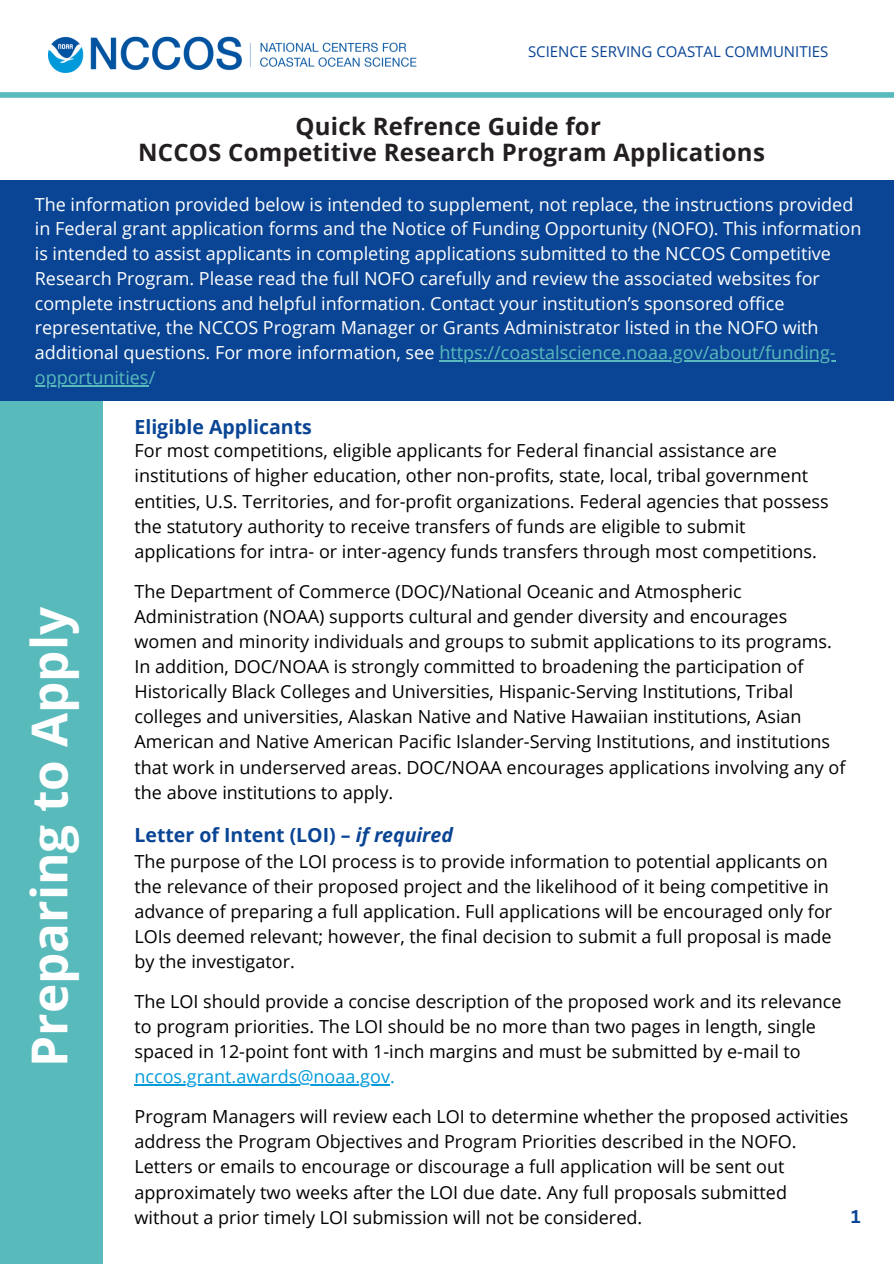
<style>
.page{position:relative;width:894px;height:1264px;background:#fff}
.page>*{position:absolute;margin:0;border:0;box-sizing:border-box;transform-origin:0 0}
.t1{font:700 49.5px "Open Sans";color:#fff}
.t2{font:700 24px/25.8px "Open Sans";letter-spacing:.01em;color:#231f20;text-align:center}
.t3{font:700 19.5px "Open Sans";color:#0a4595}
.t4{font:18px/25px "Open Sans";color:#000}
.t5{font:18px/24.8px "Open Sans";color:#fff}
.t6{font:18px "Open Sans";color:#009ada}
.t7{font:700 18px "Canva Sans";color:#0a4595}
.t8{font:15px "Open Sans";color:#0a4595}
.s1{color:#58babb}
.s2{font-style:italic}
</style>
<div class="page">
<div style="left:0;top:400px;width:102px;height:863px;background:#58babb"></div>
<div style="left:0;top:180px;width:893px;height:220px;background:#0a4595"></div>
<div style="left:0;top:92px;width:893px;height:6px;background:#70c4c4"></div>
<hr style="left:134px;top:1084px;width:256px;height:2px;background:#009ada">
<img style="left:49px;top:36px;width:367px;height:37px">
<hr style="left:439px;top:360px;width:396px;height:1px;background:#58babb">
<hr style="left:35px;top:385px;width:114px;height:1px;background:#58babb">
<img style="left:0;top:93px;width:893px;height:5px">
<h3 class="t8" style="left:528px;top:41px;width:302px">SCIENCE SERVING COASTAL COMMUNITIES</h3>
<h3 class="t2" style="left:138px;top:112px;width:628px">Quick Refrence Guide for<br>NCCOS Competitive Research Program Applications</h3>
<p class="t5" style="left:35px;top:191px;width:827px">The information provided below is intended to supplement, not replace, the instructions provided in Federal grant application forms and the Notice of Funding Opportunity (NOFO). This information is intended to assist applicants in completing applications submitted to the NCCOS Competitive Research Program. Please read the full NOFO carefully and review the associated websites for complete instructions and helpful information. Contact your institution’s sponsored office representative, the NCCOS Program Manager or Grants Administrator listed in the NOFO with additional questions. For more information, see <span class="s1">https://coastalscience.noaa.gov/about/funding&shy;opportunities/</span></p>
<h3 class="t1" style="left:15px;top:1066px;width:461px;rotate:-90deg">Preparing to Apply</h3>
<p class="t3" style="left:134px;top:413px;width:179px">Eligible Applicants</p>
<p class="t4" style="left:134px;top:438px;width:695px">For most competitions, eligible applicants for Federal financial assistance are institutions of higher education, other non-profits, state, local, tribal government entities, U.S. Territories, and for-profit organizations. Federal agencies that possess the statutory authority to receive transfers of funds are eligible to submit applications for intra- or inter-agency funds transfers through most competitions.</p>
<p class="t4" style="left:134px;top:578px;width:712px">The Department of Commerce (DOC)/National Oceanic and Atmospheric Administration (NOAA) supports cultural and gender diversity and encourages women and minority individuals and groups to submit applications to its programs.<br>In addition, DOC/NOAA is strongly committed to broadening the participation of Historically Black Colleges and Universities, Hispanic-Serving Institutions, Tribal colleges and universities, Alaskan Native and Native Hawaiian institutions, Asian American and Native American Pacific Islander-Serving Institutions, and institutions that work in underserved areas. DOC/NOAA encourages applications involving any of the above institutions to apply.</p>
<h2 class="t3" style="left:134px;top:821px;width:320px">Letter of Intent (LOI) – <span class="s2">if required</span></h2>
<h2 class="t4" style="left:134px;top:848px;width:699px">The purpose of the LOI process is to provide information to potential applicants on the relevance of their proposed project and the likelihood of it being competitive in advance of preparing a full application. Full applications will be encouraged only for LOIs deemed relevant; however, the final decision to submit a full proposal is made by the investigator.</h2>
<h3 class="t4" style="left:134px;top:988px;width:708px">The LOI should provide a concise description of the proposed work and its relevance to program priorities. The LOI should be no more than two pages in length, single spaced in 12-point font with 1-inch margins and must be submitted by e-mail to</h3>
<h1 class="t6" style="left:134px;top:1064px;width:262px">nccos.grant.awards@noaa.gov.</h1>
<h1 class="t4" style="left:134px;top:1103px;width:715px">Program Managers will review each LOI to determine whether the proposed activities address the Program Objectives and Program Priorities described in the NOFO.<br>Letters or emails to encourage or discourage a full application will be sent out approximately two weeks after the LOI due date. Any full proposals submitted</h1>
<h3 class="t4" style="left:134px;top:1204px;width:509px">without a prior timely LOI submission will not be considered.</h3>
<p class="t7" style="left:850px;top:1203px;width:11px">1</p>
</div>
